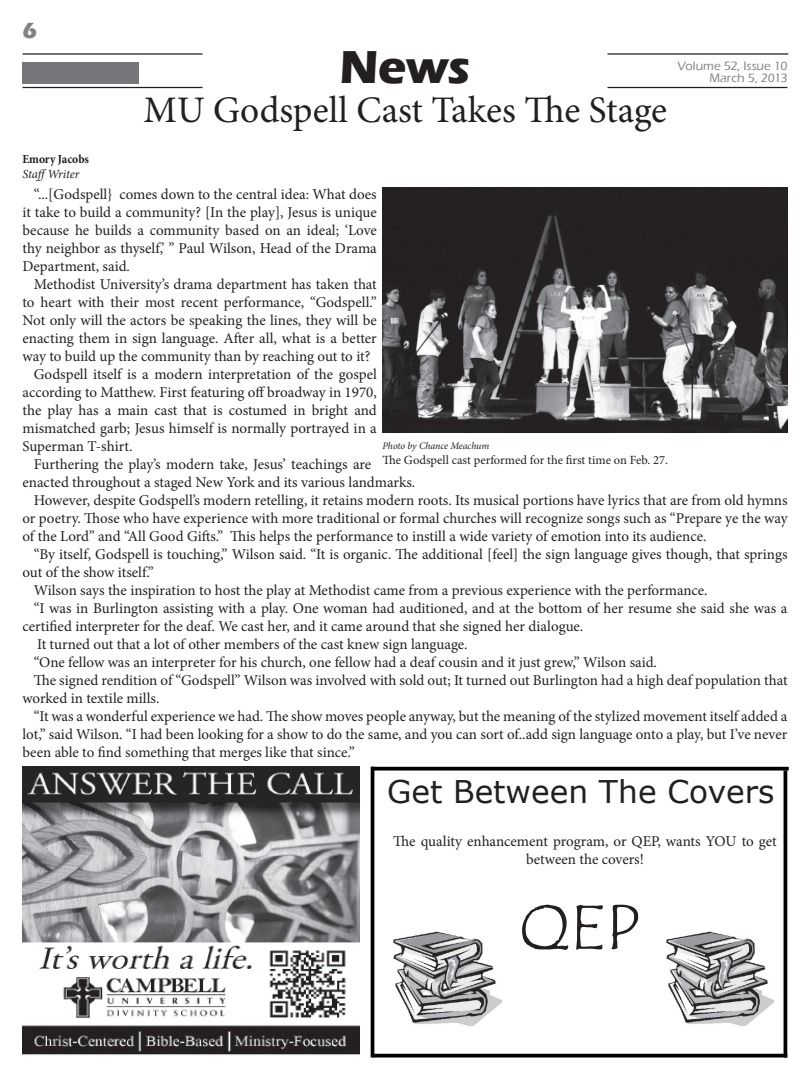
<style>
.page{position:relative;width:810px;height:1080px;background:#fff}
.page>*{position:absolute;margin:0;border:0;box-sizing:border-box;transform-origin:0 0}
.t1{font:65px "Tempus Sans ITC";color:#231f20}
.t2{font:700 47.5px "Eras ITC";color:#231f20}
.t3{font:37.5px "Minion Pro";letter-spacing:-.005em;color:#231f20}
.t4{font:31.25px "Verdana";color:#231f20}
.t5{font:700 22.5px "Eras ITC";color:#808285}
.t6{font:15px/18px "Minion Pro";letter-spacing:-.005em;color:#231f20;text-align:justify}
.t7{font:12.5px "Minion Pro";letter-spacing:-.005em;color:#231f20}
.t8{font:500 12.5px/11.6px "Eras ITC";color:#808285;text-align:right}
.t9{font:700 condensed 12.5px "Minion Pro";color:#231f20}
.t10{font:italic 12.5px "Minion Pro";letter-spacing:-.01em;color:#231f20}
.t11{font:italic 10px "Minion Pro";letter-spacing:-.01em;color:#231f20}
</style>
<div class="page">
<hr style="left:22px;top:87px;width:180px;height:1px;background:#231f20">
<div style="left:22px;top:62px;width:118px;height:24px;background:#757679"></div>
<hr style="left:608px;top:87px;width:180px;height:1px;background:#231f20">
<hr style="left:22px;top:53px;width:180px;height:2px;background:#231f20">
<hr style="left:607px;top:53px;width:181px;height:2px;background:#231f20">
<img style="left:23px;top:767px;width:336px;height:288px">
<hr style="left:371px;top:767px;width:3px;height:291px;background:#000">
<hr style="left:784px;top:771px;width:3px;height:286px;background:#000">
<svg style="left:374px;top:767px;width:415px;height:4px;background:#1c1c1c"></svg>
<svg style="left:373px;top:1054px;width:414px;height:4px;background:#1f1f1f"></svg>
<img style="left:394px;top:932px;width:108px;height:94px">
<img style="left:666px;top:932px;width:108px;height:94px">
<img style="left:382px;top:188px;width:405px;height:244px">
<p class="t5" style="left:22px;top:18px;width:16px">6</p>
<p class="t9" style="left:22px;top:151px;width:68px">Emory Jacobs</p>
<p class="t10" style="left:22px;top:166px;width:59px">StaffWriter</p>
<p class="t2" style="left:339px;top:40px;width:133px">News</p>
<p class="t3" style="left:144px;top:85px;width:525px">MU Godspell Cast Takes The Stage</p>
<p class="t8" style="left:678px;top:60px;width:111px">Volume 52, Issue 10<br>March 5, 2013</p>
<p class="t6" style="left:22px;top:185px;width:356px;text-indent:11px">“...[Godspell} comes down to the central idea: What does it take to build a community? [In the play], Jesus is unique because he builds a community based on an ideal; ‘Love thy neighbor as thyself,’ ” Paul Wilson, Head of the Drama Department, said.</p>
<p class="t6" style="left:22px;top:275px;width:356px;text-indent:11px">Methodist University’s drama department has taken that to heart with their most recent performance, “Godspell.” Not only will the actors be speaking the lines, they will be enacting them in sign language. After all, what is a better way to build up the community than by reaching out to it?</p>
<p class="t6" style="left:22px;top:365px;width:356px;text-indent:11px">Godspell itself is a modern interpretation of the gospel according to Matthew. First featuring off broadway in 1970, the play has a main cast that is costumed in bright and mismatched garb; Jesus himself is normally portrayed in a Superman T-shirt.</p>
<p class="t6" style="left:22px;top:455px;width:394px;text-indent:11px">Furthering the play’s modern take, Jesus’ teachings are enacted throughout a staged New York and its various landmarks.</p>
<p class="t6" style="left:22px;top:491px;width:767px;text-indent:11px">However, despite Godspell’s modern retelling, it retains modern roots. Its musical portions have lyrics that are from old hymns or poetry. Those who have experience with more traditional or formal churches will recognize songs such as “Prepare ye the way of the Lord” and “All Good Gifts.” This helps the performance to instill a wide variety of emotion into its audience.</p>
<p class="t6" style="left:22px;top:545px;width:767px;text-indent:11px">“By itself, Godspell is touching,” Wilson said. “It is organic. The additional [feel] the sign language gives though, that springs out of the show itself.”</p>
<p class="t6" style="left:34px;top:581px;width:675px">Wilson says the inspiration to host the play at Methodist came from a previous experience with the performance.</p>
<p class="t6" style="left:22px;top:599px;width:767px;text-indent:11px">“I was in Burlington assisting with a play. One woman had auditioned, and at the bottom of her resume she said she was a certified interpreter for the deaf. We cast her, and it came around that she signed her dialogue.</p>
<p class="t6" style="left:37px;top:635px;width:432px">It turned out that a lot of other members of the cast knew sign language.</p>
<p class="t6" style="left:34px;top:653px;width:625px">“One fellow was an interpreter for his church, one fellow had a deaf cousin and it just grew,” Wilson said.</p>
<p class="t6" style="left:22px;top:671px;width:767px;text-indent:11px">The signed rendition of “Godspell” Wilson was involved with sold out; It turned out Burlington had a high deaf population that worked in textile mills.</p>
<p class="t6" style="left:22px;top:707px;width:766px;text-indent:11px">“It was a wonderful experience we had. The show moves people anyway, but the meaning of the stylized movement itself added a lot,” said Wilson. “I had been looking for a show to do the same, and you can sort of..add sign language onto a play, but I’ve never been able to find something that merges like that since.”</p>
<p class="t11" style="left:382px;top:439px;width:108px">Photo by Chance Meachum</p>
<p class="t7" style="left:382px;top:452px;width:287px">The Godspell cast performed for the first time on Feb. 27.</p>
<p class="t4" style="left:387px;top:770px;width:389px">Get Between The Covers</p>
<p class="t6" style="left:393px;top:832px;width:385px;text-align:center">The quality enhancement program, or QEP, wants YOU to get between the covers!</p>
<p class="t1" style="left:519px;top:886px;width:123px">QEP</p>
</div>
